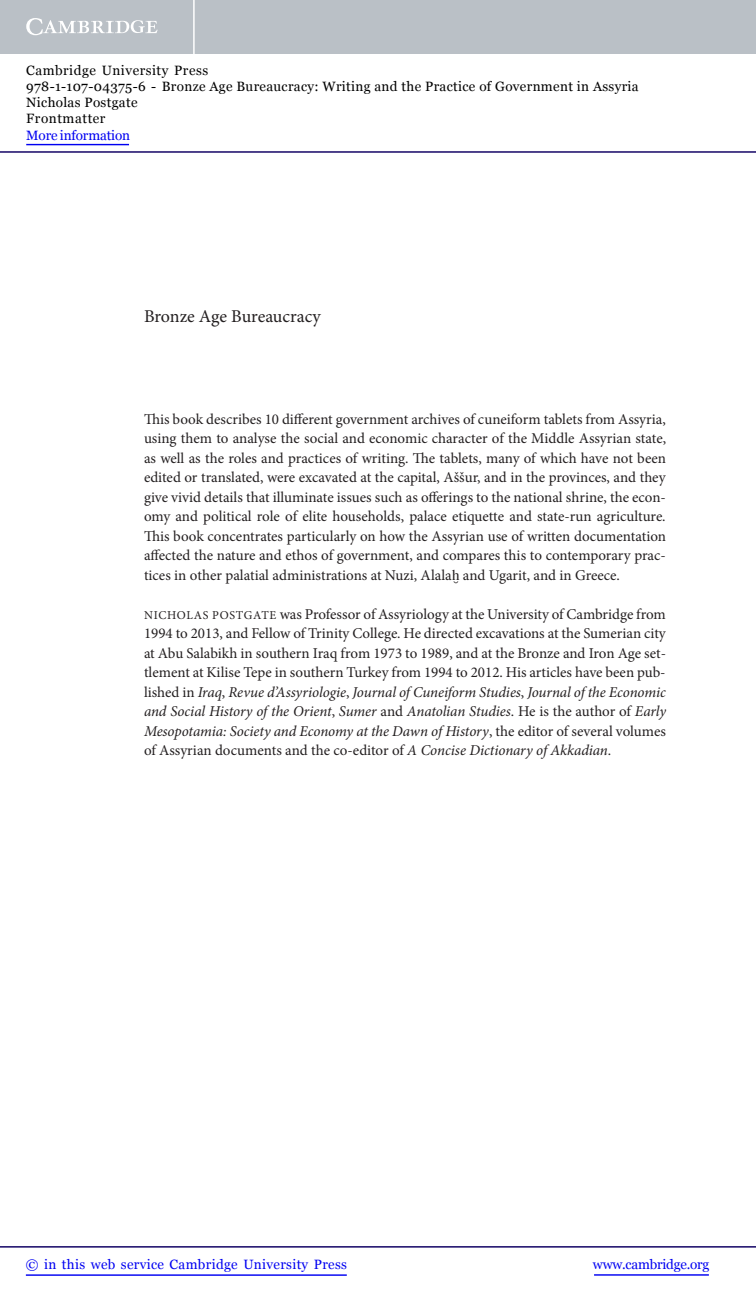
<style>
.page{position:relative;width:756px;height:1298px;background:#fff}
.page>*{position:absolute;margin:0;border:0;box-sizing:border-box;transform-origin:0 0}
.t1{font:18px "Minion Pro";color:#231f20}
.t2{font:15px/19.5px "Minion Pro";color:#231f20;text-align:justify}
.t3{font:13.5px/16.2px "Georgia";letter-spacing:.025em;color:#000}
.t4{font:13.5px "Georgia";letter-spacing:.025em;color:#0000f1}
.t5{font:13.5px "Georgia";letter-spacing:-.015em;color:#0000f1}
.t6{font:13.5px "Georgia";letter-spacing:-.01em;color:#0000f1}
.s1{font-family:"Semiramis Unicode"}
.s2{font-size:12px}
.s3{font-style:italic}
</style>
<div class="page">
<div style="left:0;top:0;width:756px;height:54px;background:#bac0c6"></div>
<svg style="left:26px;top:18px;width:132px;height:17px"></svg>
<hr style="left:193px;top:0;width:2px;height:54px;background:#fff">
<hr style="left:0;top:151px;width:756px;height:2px;background:#150666">
<hr style="left:594px;top:1274px;width:115px;height:1px;background:#0000f1">
<hr style="left:0;top:1246px;width:756px;height:1px;background:#150666">
<hr style="left:26px;top:1274px;width:321px;height:1px;background:#0000f1">
<hr style="left:26px;top:144px;width:103px;height:1px;background:#0000f1">
<p class="t3" style="left:26px;top:62px;width:614px">Cambridge University Press<br>978-1-107-04375-6 - Bronze Age Bureaucracy: Writing and the Practice of Government in Assyria Nicholas Postgate<br>Frontmatter</p>
<p class="t6" style="left:26px;top:127px;width:105px">More information</p>
<p class="t1" style="left:144px;top:309px;width:178px">Bronze Age Bureaucracy</p>
<p class="t2" style="left:144px;top:410px;width:524px">This book describes 10 different government archives of cuneiform tablets from Assyria, using them to analyse the social and economic character of the Middle Assyrian state, as well as the roles and practices of writing. The tablets, many of which have not been edited or translated, were excavated at the capital, A šš ur, and in the provinces, and they give vivid details that illuminate issues such as offerings to the national shrine, the econ&shy;omy and political role of elite households, palace etiquette and state-run agriculture.<br>This book concentrates particularly on how the Assyrian use of written documentation affected the nature and ethos of government, and compares this to contemporary prac&shy;tices in other palatial administrations at Nuzi, Alala <span class="s1">ḫ</span> and Ugarit, and in Greece.</p>
<p class="t2" style="left:144px;top:605px;width:524px"><span class="s2">NICHOLAS POSTGATE</span> was Professor of Assyriology at the University of Cambridge from 1994 to 2013, and Fellow of Trinity College. He directed excavations at the Sumerian city at Abu Salabikh in southern Iraq from 1973 to 1989, and at the Bronze and Iron Age set&shy;tlement at Kilise Tepe in southern Turkey from 1994 to 2012. His articles have been pub&shy;lished in <span class="s3">Iraq</span> , <span class="s3">Revue d’Assyriologie</span> , <span class="s3">Journal of Cuneiform Studies</span> , <span class="s3">Journal of the Economic and Social History of the Orient</span> , <span class="s3">Sumer</span> and <span class="s3">Anatolian Studies</span> . He is the author of <span class="s3">Early Mesopotamia: Society and Economy at the Dawn of History</span> , the editor of several volumes of Assyrian documents and the co-editor of <span class="s3">A Concise Dictionary of Akkadian</span> .</p>
<p class="t4" style="left:26px;top:1256px;width:323px">© in this web service Cambridge University Press</p>
<p class="t5" style="left:593px;top:1256px;width:118px">www.cambridge.org</p>
</div>
